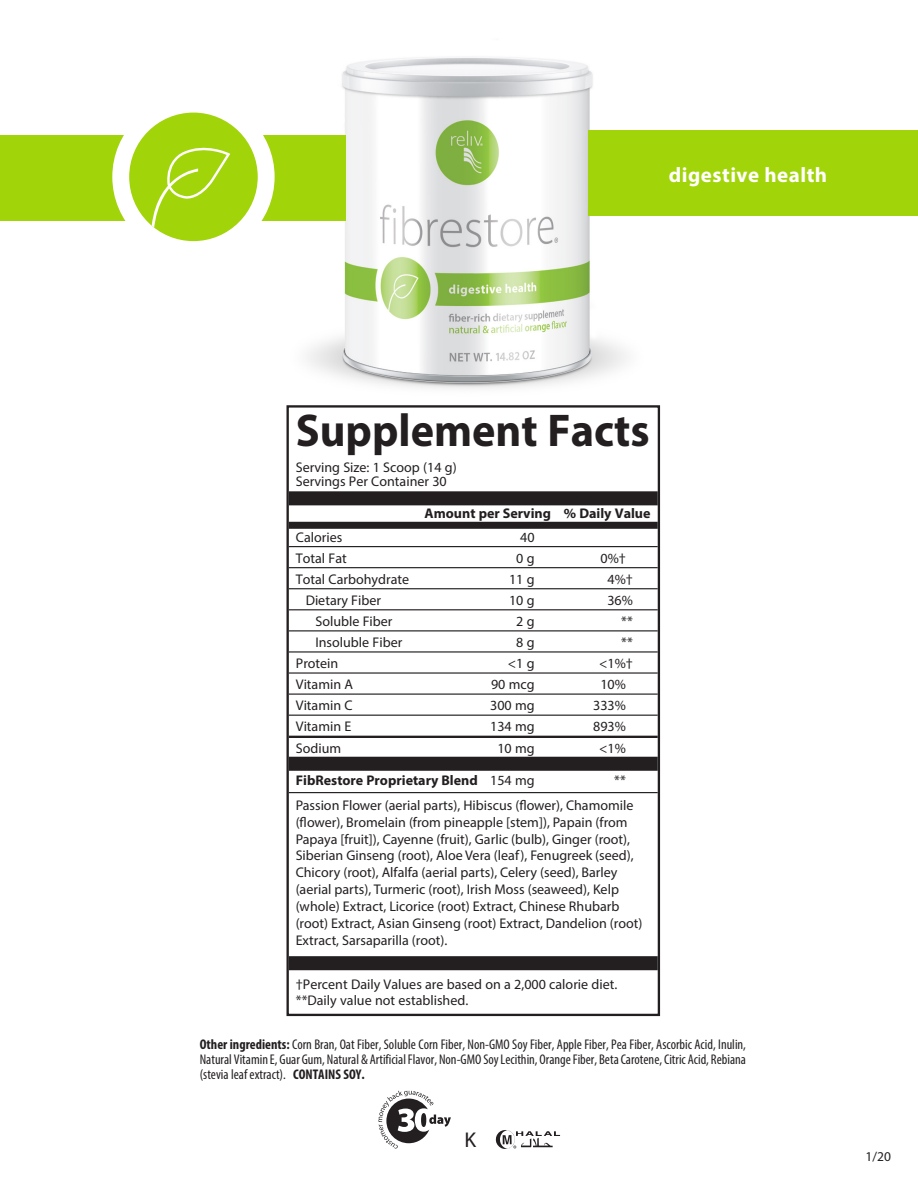
<style>
.page{position:relative;width:918px;height:1188px;background:#fff}
.page>*{position:absolute;margin:0;border:0;box-sizing:border-box;transform-origin:0 0}
.t1{font:700 46.05px "Myriad Pro";color:#231f20;scale:.96 1}
.t2{font:21.45px "Myriad Pro";color:#231f20}
.t3{font:700 21px "Myriad Pro";letter-spacing:.025em;color:#fff}
.t4{font:14.1px/16.8px "Myriad Pro";color:#231f20}
.t5{font:condensed 14.1px/15px "Myriad Pro";color:#231f20;text-align:justify}
.t6{font:700 14.1px "Myriad Pro";color:#231f20}
.t7{font:13.5px "Myriad Pro";color:#231f20}
.s1{font-weight:400}
.s2{font-weight:700}
</style>
<div class="page">
<svg style="left:378px;top:1091px;width:73px;height:58px"></svg>
<svg style="left:495px;top:1130px;width:65px;height:19px"></svg>
<img style="left:284px;top:57px;width:364px;height:332px">
<div style="left:0;top:135px;width:346px;height:85px;background:#a2d40a"></div>
<div style="left:589px;top:131px;width:329px;height:85px;background:#a2d40a"></div>
<svg style="left:121px;top:104px;width:145px;height:146px"></svg>
<div style="left:112px;top:96px;width:163px;height:162px;border:17px solid #fff;border-radius:50%"></div>
<svg style="left:152px;top:143px;width:80px;height:90px"></svg>
<div style="left:289px;top:491px;width:369px;height:14px;background:#231f20"></div>
<div style="left:289px;top:522px;width:369px;height:7px;background:#231f20"></div>
<hr style="left:289px;top:546px;width:369px;height:1px;background:#231f20">
<hr style="left:289px;top:567px;width:369px;height:1px;background:#231f20">
<hr style="left:289px;top:588px;width:369px;height:1px;background:#231f20">
<hr style="left:289px;top:609px;width:369px;height:1px;background:#231f20">
<hr style="left:289px;top:630px;width:369px;height:1px;background:#231f20">
<hr style="left:289px;top:651px;width:369px;height:2px;background:#231f20">
<hr style="left:289px;top:672px;width:369px;height:2px;background:#231f20">
<hr style="left:289px;top:694px;width:369px;height:1px;background:#231f20">
<hr style="left:289px;top:715px;width:369px;height:1px;background:#231f20">
<hr style="left:289px;top:736px;width:369px;height:2px;background:#231f20">
<div style="left:289px;top:757px;width:369px;height:14px;background:#231f20"></div>
<hr style="left:289px;top:792px;width:369px;height:1px;background:#231f20">
<div style="left:289px;top:956px;width:369px;height:14px;background:#231f20"></div>
<div style="left:286px;top:405px;width:374px;height:611px;border:2px solid #231f20"></div>
<p class="t3" style="left:669px;top:161px;width:160px">digestive health</p>
<p class="t1" style="left:296px;top:401px;width:370px">Supplement Facts</p>
<p class="t4" style="left:296px;top:460px;width:162px;line-height:14.1px">Serving Size: 1 Scoop (14 g)<br>Servings Per Container 30</p>
<p class="t6" style="left:425px;top:504px;width:227px">Amount per Serving % Daily Value</p>
<p class="t4" style="left:296px;top:528px;width:48px">Calories</p>
<p class="t4" style="left:520px;top:528px;width:16px">40</p>
<p class="t4" style="left:296px;top:550px;width:52px">Total Fat</p>
<p class="t4" style="left:516px;top:550px;width:20px">0 g</p>
<p class="t4" style="left:601px;top:550px;width:27px">0%†</p>
<p class="t4" style="left:296px;top:571px;width:115px">Total Carbohydrate</p>
<p class="t4" style="left:509px;top:571px;width:27px">11 g</p>
<p class="t4" style="left:608px;top:571px;width:27px">4%†</p>
<p class="t4" style="left:306px;top:592px;width:77px">Dietary Fiber</p>
<p class="t4" style="left:509px;top:592px;width:27px">10 g</p>
<p class="t4" style="left:607px;top:592px;width:27px">36%</p>
<p class="t4" style="left:316px;top:613px;width:79px">Soluble Fiber</p>
<p class="t4" style="left:516px;top:613px;width:20px">2 g</p>
<p class="t4" style="left:621px;top:613px;width:13px">**</p>
<p class="t4" style="left:316px;top:634px;width:88px">Insoluble Fiber</p>
<p class="t4" style="left:516px;top:634px;width:20px">8 g</p>
<p class="t4" style="left:621px;top:634px;width:13px">**</p>
<p class="t4" style="left:296px;top:655px;width:44px">Protein</p>
<p class="t4" style="left:508px;top:655px;width:28px">&lt;1 g</p>
<p class="t4" style="left:599px;top:655px;width:35px">&lt;1%†</p>
<p class="t4" style="left:296px;top:676px;width:59px">Vitamin A</p>
<p class="t4" style="left:491px;top:676px;width:45px">90 mcg</p>
<p class="t4" style="left:600px;top:676px;width:27px">10%</p>
<p class="t4" style="left:296px;top:697px;width:58px">Vitamin C</p>
<p class="t4" style="left:490px;top:697px;width:46px">300 mg</p>
<p class="t4" style="left:593px;top:697px;width:34px">333%</p>
<p class="t4" style="left:296px;top:718px;width:57px">Vitamin E</p>
<p class="t4" style="left:490px;top:718px;width:46px">134 mg</p>
<p class="t4" style="left:593px;top:718px;width:34px">893%</p>
<p class="t4" style="left:296px;top:739px;width:47px">Sodium</p>
<p class="t4" style="left:497px;top:739px;width:39px">10 mg</p>
<p class="t4" style="left:599px;top:739px;width:28px">&lt;1%</p>
<p class="t6" style="left:296px;top:771px;width:240px">FibRestore Proprietary Blend <span class="s1">154 mg</span></p>
<p class="t4" style="left:614px;top:772px;width:13px">**</p>
<p class="t4" style="left:296px;top:796px;width:348px">Passion Flower (aerial parts), Hibiscus (flower), Chamomile (flower), Bromelain (from pineapple [stem]), Papain (from Papaya [fruit]), Cayenne (fruit), Garlic (bulb), Ginger (root), Siberian Ginseng (root), Aloe Vera (leaf), Fenugreek (seed), Chicory (root), Alfalfa (aerial parts), Celery (seed), Barley (aerial parts), Turmeric (root), Irish Moss (seaweed), Kelp (whole) Extract, Licorice (root) Extract, Chinese Rhubarb (root) Extract, Asian Ginseng (root) Extract, Dandelion (root)<br>Extract, Sarsaparilla (root).</p>
<p class="t4" style="left:296px;top:976px;width:323px">†Percent Daily Values are based on a 2,000 calorie diet.</p>
<p class="t4" style="left:296px;top:992px;width:174px">**Daily value not established.</p>
<p class="t5" style="left:200px;top:1037px;width:548px"><span class="s2">Other ingredients:</span> Corn Bran, Oat Fiber, Soluble Corn Fiber, Non-GMO Soy Fiber, Apple Fiber, Pea Fiber, Ascorbic Acid, Inulin, Natural Vitamin E, Guar Gum, Natural &amp; Artificial Flavor, Non-GMO Soy Lecithin, Orange Fiber, Beta Carotene, Citric Acid, Rebiana (stevia leaf extract). <span class="s2">CONTAINS SOY.</span></p>
<p class="t2" style="left:464px;top:1127px;width:13px">K</p>
<p class="t7" style="left:866px;top:1148px;width:27px">1/20</p>
</div>
